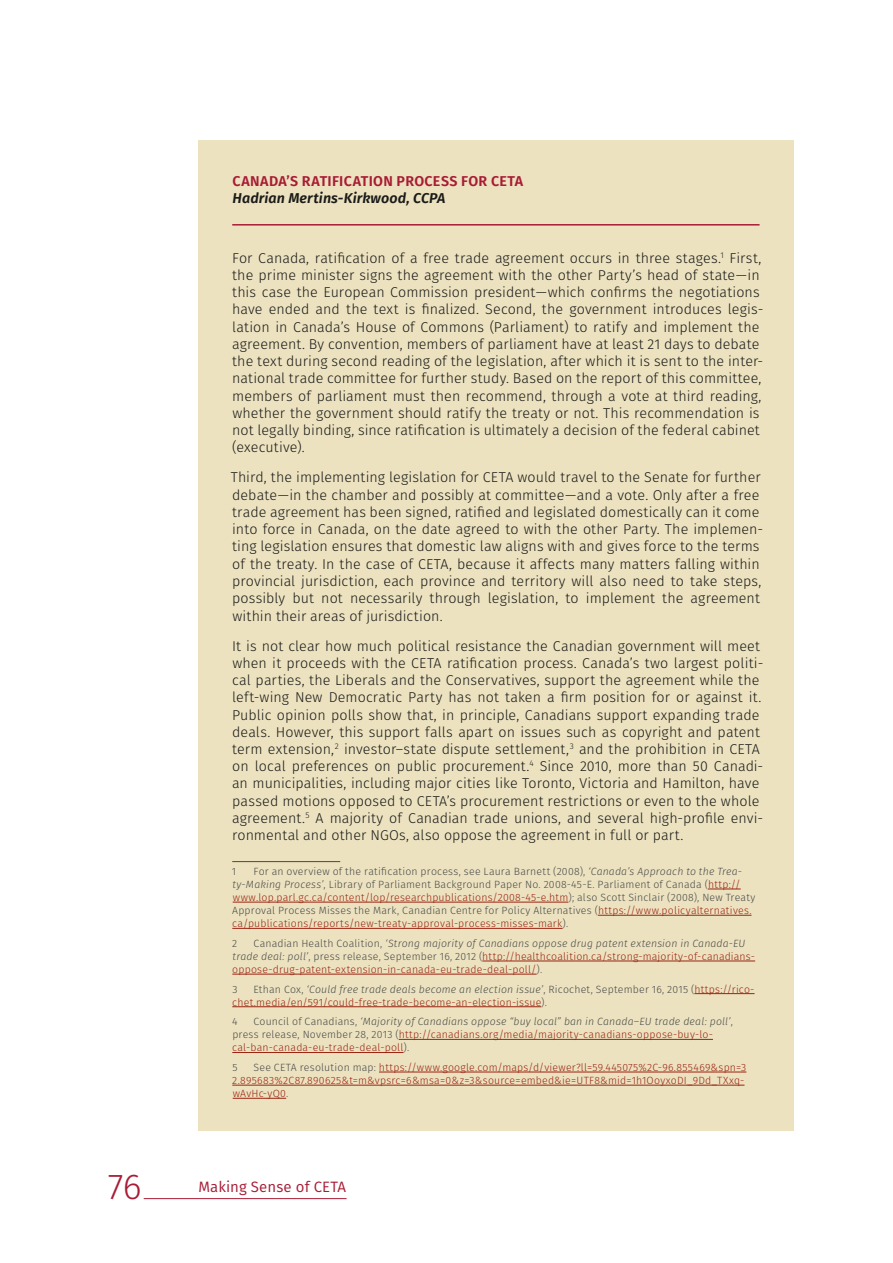
<style>
.page{position:relative;width:893px;height:1263px;background:#fff}
.page>*{position:absolute;margin:0;border:0;box-sizing:border-box;transform-origin:0 0}
.t1{font:300 36px "Fira Sans";color:#a81c35}
.t2{font:15px "Fira Sans";letter-spacing:.005em;color:#a81c35}
.t3{font:300 14.25px/17.2px "Fira Sans";letter-spacing:.005em;color:#1a1a18}
.t4{font:600 14.25px "Fira Sans";letter-spacing:.02em;color:#a81c35}
.t5{font:italic 600 14.25px "Fira Sans";letter-spacing:.01em;color:#1a1a18}
.t6{font:300 10.5px/13.2px "Fira Sans";letter-spacing:.02em;color:#9a2411}
.t7{font:300 10.5px/13.2px "Fira Sans";letter-spacing:.02em;color:#494948}
.s1{font-style:italic}
.s2{color:#9a2411}
.s3{color:#494948}
.s4{font-style:italic;color:#494948}
</style>
<div class="page">
<hr style="left:144px;top:1198px;width:203px;height:1px;background:#a81c35">
<div style="left:198px;top:140px;width:596px;height:991px;background:#ece2c0"></div>
<hr style="left:232px;top:224px;width:528px;height:2px;background:#a81c35">
<hr style="left:232px;top:861px;width:108px;height:1px;background:#494948">
<hr style="left:708px;top:889px;width:33px;height:1px;background:#9a2411">
<hr style="left:233px;top:902px;width:335px;height:1px;background:#9a2411">
<hr style="left:598px;top:915px;width:153px;height:1px;background:#9a2411">
<hr style="left:232px;top:928px;width:331px;height:1px;background:#9a2411">
<hr style="left:482px;top:961px;width:273px;height:1px;background:#9a2411">
<hr style="left:232px;top:974px;width:305px;height:1px;background:#9a2411">
<hr style="left:694px;top:993px;width:60px;height:1px;background:#9a2411">
<hr style="left:232px;top:1006px;width:309px;height:1px;background:#9a2411">
<hr style="left:399px;top:1039px;width:314px;height:1px;background:#9a2411">
<hr style="left:232px;top:1052px;width:172px;height:1px;background:#9a2411">
<hr style="left:379px;top:1072px;width:367px;height:1px;background:#9a2411">
<hr style="left:232px;top:1085px;width:512px;height:1px;background:#9a2411">
<hr style="left:233px;top:1098px;width:53px;height:1px;background:#9a2411">
<p class="t4" style="left:233px;top:171px;width:292px">CANADA’S RATIFICATION PROCESS FOR CETA</p>
<p class="t5" style="left:233px;top:188px;width:215px">Hadrian Mertins-Kirkwood, CCPA</p>
<p class="t3" style="left:232px;top:249px;width:533px">For Canada, ratification of a free trade agreement occurs in three stages.<sup>1</sup> First, the prime minister signs the agreement with the other Party’s head of state—in this case the European Commission president—which confirms the negotiations have ended and the text is finalized. Second, the government introduces legis&shy;lation in Canada’s House of Commons (Parliament) to ratify and implement the agreement. By convention, members of parliament have at least 21 days to debate the text during second reading of the legislation, after which it is sent to the inter&shy;national trade committee for further study. Based on the report of this committee, members of parliament must then recommend, through a vote at third reading, whether the government should ratify the treaty or not. This recommendation is not legally binding, since ratification is ultimately a decision of the federal cabinet (executive).</p>
<p class="t3" style="left:231px;top:469px;width:534px">Third, the implementing legislation for CETA would travel to the Senate for further debate—in the chamber and possibly at committee—and a vote. Only after a free trade agreement has been signed, ratified and legislated domestically can it come into force in Canada, on the date agreed to with the other Party. The implemen&shy;ting legislation ensures that domestic law aligns with and gives force to the terms of the treaty. In the case of CETA, because it affects many matters falling within provincial jurisdiction, each province and territory will also need to take steps, possibly but not necessarily through legislation, to implement the agreement within their areas of jurisdiction.</p>
<p class="t3" style="left:232px;top:637px;width:533px">It is not clear how much political resistance the Canadian government will meet when it proceeds with the CETA ratification process. Canada’s two largest politi&shy;cal parties, the Liberals and the Conservatives, support the agreement while the left-wing New Democratic Party has not taken a firm position for or against it.<br>Public opinion polls show that, in principle, Canadians support expanding trade deals. However, this support falls apart on issues such as copyright and patent term extension,<sup>2</sup> investor–state dispute settlement,<sup>3</sup> and the prohibition in CETA on local preferences on public procurement.<sup>4</sup> Since 2010, more than 50 Canadi&shy;an municipalities, including major cities like Toronto, Victoria and Hamilton, have passed motions opposed to CETA’s procurement restrictions or even to the whole agreement.<sup>5</sup> A majority of Canadian trade unions, and several high-profile envi&shy;ronmental and other NGOs, also oppose the agreement in full or part.</p>
<p class="t7" style="left:232px;top:864px;width:6px">1</p>
<p class="t7" style="left:232px;top:864px;width:525px;text-indent:21px">For an overview of the ratification process, see Laura Barnett (2008), <span class="s1">‘Canada’s Approach to the Trea&shy;ty-Making Process’</span>, Library of Parliament Background Paper No. 2008-45-E. Parliament of Canada (<span class="s2">http:// www.lop.parl.gc.ca/content/lop/researchpublications/2008-45-e.htm</span>); also Scott Sinclair (2008), New Treaty Approval Process Misses the Mark, Canadian Centre for Policy Alternatives (<span class="s2">https://www.policyalternatives. ca/publications/reports/new-treaty-approval-process-misses-mark</span>).</p>
<p class="t7" style="left:232px;top:936px;width:7px">2</p>
<p class="t6" style="left:232px;top:936px;width:524px;text-indent:21px"><span class="s3">Canadian Health Coalition,</span> <span class="s4">‘Strong majority of Canadians oppose drug patent extension in Canada-EU trade deal: poll’</span><span class="s3">, press release, September 16, 2012 (</span>http://healthcoalition.ca/strong-majority-of-canadians&shy;oppose-drug-patent-extension-in-canada-eu-trade-deal-poll/<span class="s3">).</span></p>
<p class="t7" style="left:232px;top:982px;width:7px">3</p>
<p class="t6" style="left:232px;top:982px;width:524px;text-indent:21px"><span class="s3">Ethan Cox,</span> <span class="s4">‘Could free trade deals become an election issue’</span><span class="s3">, Ricochet, September 16, 2015 (</span>https://rico&shy;chet.media/en/591/could-free-trade-become-an-election-issue<span class="s3">).</span></p>
<p class="t7" style="left:232px;top:1015px;width:7px">4</p>
<p class="t6" style="left:232px;top:1015px;width:502px;text-indent:21px"><span class="s3">Council of Canadians,</span> <span class="s4">‘Majority of Canadians oppose “buy local” ban in Canada–EU trade deal: poll’</span><span class="s3">, press release, November 28, 2013 (</span>http://canadians.org/media/majority-canadians-oppose-buy-lo&shy;cal-ban-canada-eu-trade-deal-poll<span class="s3">).</span></p>
<p class="t7" style="left:233px;top:1060px;width:7px">5</p>
<p class="t6" style="left:232px;top:1060px;width:516px;text-indent:21px"><span class="s3">See CETA resolution map:</span> https://www.google.com/maps/d/viewer?ll=59.445075%2C-96.855469&amp;spn=3<br>2.895683%2C87.890625&amp;t=m&amp;vpsrc=6&amp;msa=0&amp;z=3&amp;source=embed&amp;ie=UTF8&amp;mid=1h1OoyxoDI_9Dd_TXxq&shy;wAvHc-yQ0<span class="s3">.</span></p>
<h1 class="t1" style="left:108px;top:1161px;width:35px">76</h1>
<p class="t2" style="left:198px;top:1176px;width:149px">Making Sense of CETA</p>
</div>
